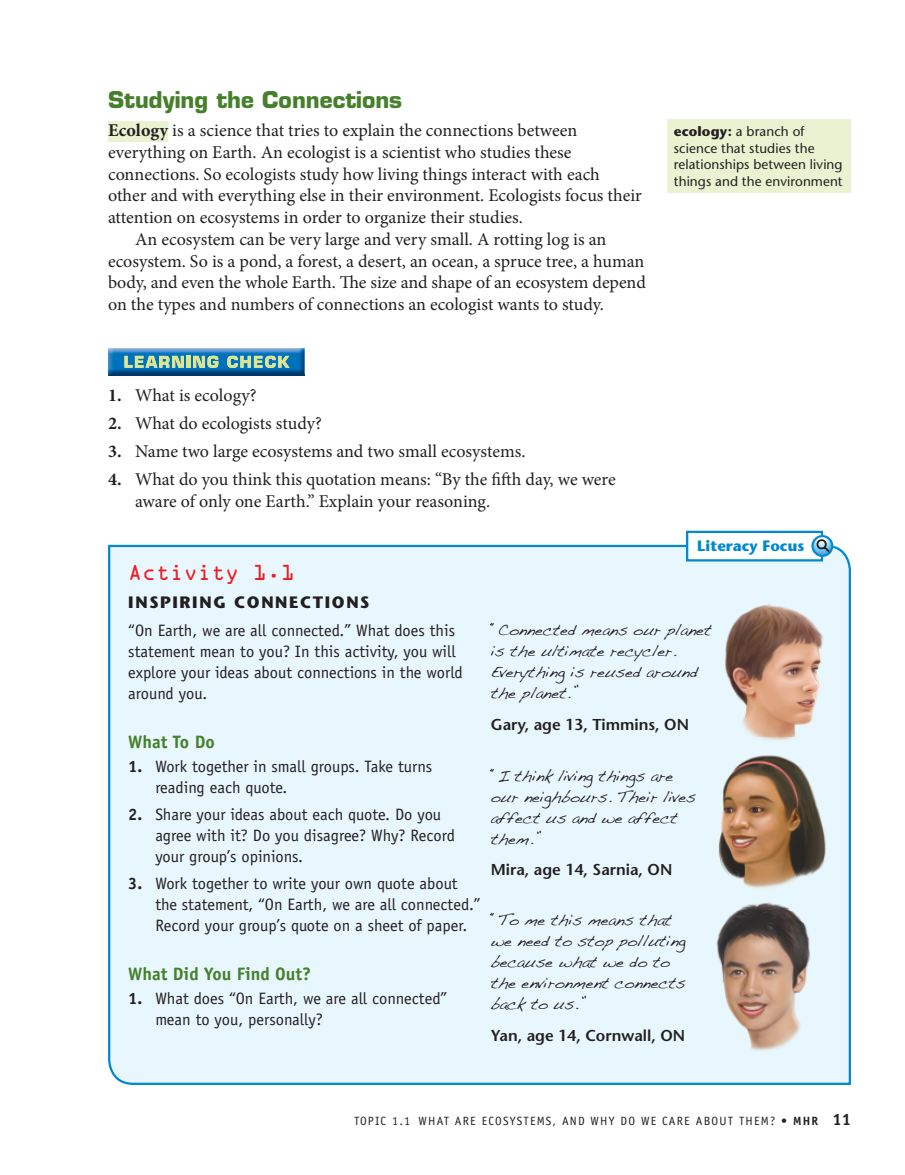
<style>
.page{position:relative;width:905px;height:1175px;background:#fff}
.page>*{position:absolute;margin:0;border:0;box-sizing:border-box;transform-origin:0 0}
.t1{font:700 22.5px "Eurostile";color:#45802a}
.t2{font:19.5px "OCRA";letter-spacing:-.01em;color:#ee1d23}
.t3{font:18px/21.8px "Minion Pro";color:#231f20}
.t4{font:700 18px "Officina Sans";color:#45802a}
.t5{font:16.5px/21px "Officina Sans";color:#231f20}
.t6{font:700 16.5px "Stone Sans";letter-spacing:.1em;color:#231f20}
.t7{font:15.75px/21px "Handwriting Dakota";color:#231f20}
.t8{font:600 15.75px "Stone Sans";color:#231f20}
.t9{font:700 15px "Stone Sans";color:#0089cf}
.t10{font:13.5px/16.5px "Stone Sans";letter-spacing:.005em;color:#231f20}
.t11{font:12px "Officina Sans";letter-spacing:.1em;color:#231f20}
.s1{font-weight:700}
.s2{color:#1c1d20}
.s3{font-weight:700;font-size:16.5px}
</style>
<div class="page">
<div style="left:108px;top:121px;width:60px;height:21px;background:#eaf2d1"></div>
<img style="left:108px;top:348px;width:197px;height:27px">
<svg style="left:227px;top:356px;width:62px;height:12px"></svg>
<svg style="left:124px;top:356px;width:94px;height:12px"></svg>
<div style="left:668px;top:119px;width:182px;height:74px;background:#eaf2d1"></div>
<div style="left:108px;top:544px;width:743px;height:541px;background:#e8f6fd"></div>
<div style="left:687px;top:532px;width:135px;height:28px;background:#fff"></div>
<div style="left:686px;top:531px;width:137px;height:30px;border:2px solid #0089cf"></div>
<svg style="left:814px;top:537px;width:19px;height:18px"></svg>
<div style="left:811px;top:535px;width:22px;height:22px;border:2px solid #0089cf;border-radius:50%"></div>
<img style="left:711px;top:590px;width:130px;height:162px">
<svg style="left:711px;top:623px;width:1px;height:17px"></svg>
<img style="left:705px;top:737px;width:130px;height:162px">
<div style="left:711px;top:737px;width:124px;height:15px;background:#e8f6fd"></div>
<img style="left:698px;top:898px;width:129px;height:162px">
<img style="left:705px;top:898px;width:122px;height:1px">
<p class="t1" style="left:108px;top:91px;width:296px">Studying the Connections</p>
<p class="t3" style="left:108px;top:121px;width:470px"><span class="s1">Ecology</span> is a science that tries to explain the connections between</p>
<p class="t3" style="left:108px;top:142px;width:465px">everything on Earth. An ecologist is a scientist who studies these</p>
<p class="t3" style="left:108px;top:164px;width:493px">connections. So ecologists study how living things interact with each</p>
<p class="t3" style="left:108px;top:186px;width:535px">other and with everything else in their environment. Ecologists focus their</p>
<p class="t3" style="left:108px;top:208px;width:416px">attention on ecosystems in order to organize their studies.</p>
<p class="t3" style="left:135px;top:229px;width:473px">An ecosystem can be very large and very small. A rotting log is an</p>
<p class="t3" style="left:108px;top:251px;width:538px">ecosystem. So is a pond, a forest, a desert, an ocean, a spruce tree, a human</p>
<p class="t3" style="left:108px;top:273px;width:539px">body, and even the whole Earth. The size and shape of an ecosystem depend</p>
<p class="t3" style="left:108px;top:295px;width:497px">on the types and numbers of connections an ecologist wants to study.</p>
<p class="t10" style="left:674px;top:125px;width:170px"><span class="s1">ecology:</span> a branch of science that studies the relationships between living things and the environment</p>
<p class="t3" style="left:108px;top:386px;width:150px"><span class="s1">1.</span> What is ecology?</p>
<p class="t3" style="left:108px;top:414px;width:215px"><span class="s1">2.</span> What do ecologists study?</p>
<p class="t3" style="left:108px;top:442px;width:419px"><span class="s1">3.</span> Name two large ecosystems and two small ecosystems.</p>
<p class="t3" style="left:135px;top:469px;width:482px;text-indent:-27px"><span class="s1">4.</span> What do you think this quotation means: “By the fifth day, we were aware of only one Earth.” Explain your reasoning.</p>
<p class="t2" style="left:128px;top:565px;width:168px">Activity 1.1</p>
<p class="t6" style="left:128px;top:595px;width:243px">INSPIRING CONNECTIONS</p>
<p class="t9" style="left:697px;top:540px;width:108px">Literacy Focus</p>
<p class="t5" style="left:128px;top:621px;width:336px">“On Earth, we are all connected.” What does this statement mean to you? In this activity, you will explore your ideas about connections in the world around you.</p>
<p class="t4" style="left:128px;top:735px;width:88px">What To Do</p>
<p class="t5" style="left:155px;top:757px;width:278px;text-indent:-27px"><span class="s1">1.</span> Work together in small groups. Take turns reading each quote.</p>
<p class="t5" style="left:155px;top:805px;width:301px;text-indent:-27px"><span class="s1">2.</span> Share your ideas about each quote. Do you agree with it? Do you disagree? Why? Record your group’s opinions.</p>
<p class="t5" style="left:155px;top:874px;width:327px;text-indent:-27px"><span class="s1">3.</span> Work together to write your own quote about the statement, “On Earth, we are all connected.”<br>Record your group’s quote on a sheet of paper.</p>
<p class="t4" style="left:128px;top:967px;width:184px">What Did You Find Out?</p>
<p class="t5" style="left:155px;top:989px;width:293px;text-indent:-27px"><span class="s1">1.</span> What does “On Earth, we are all connected” mean to you, personally?</p>
<p class="t7" style="left:490px;top:620px;width:222px">“Connected means our plane<span class="s2">t </span>is the ultimate recycler.<br>Everything is reused around the planet.”</p>
<p class="t8" style="left:490px;top:718px;width:200px">Gary, age 13, Timmins, ON</p>
<p class="t7" style="left:490px;top:765px;width:207px">“I think living things are our neighbours. Their lives affect us and we affect them.”</p>
<p class="t8" style="left:490px;top:864px;width:183px">Mira, age 14, Sarnia, ON</p>
<p class="t7" style="left:490px;top:909px;width:196px">“To me this means that we need to stop polluting because what we do to the environment connects back to us.”</p>
<p class="t8" style="left:490px;top:1029px;width:196px">Yan, age 14, Cornwall, ON</p>
<p class="t11" style="left:354px;top:1116px;width:498px">TOPIC 1.1 WHAT ARE ECOSYSTEMS, AND WHY DO WE CARE ABOUT THEM? <span class="s1">• MHR</span> <span class="s3">11</span></p>
</div>
